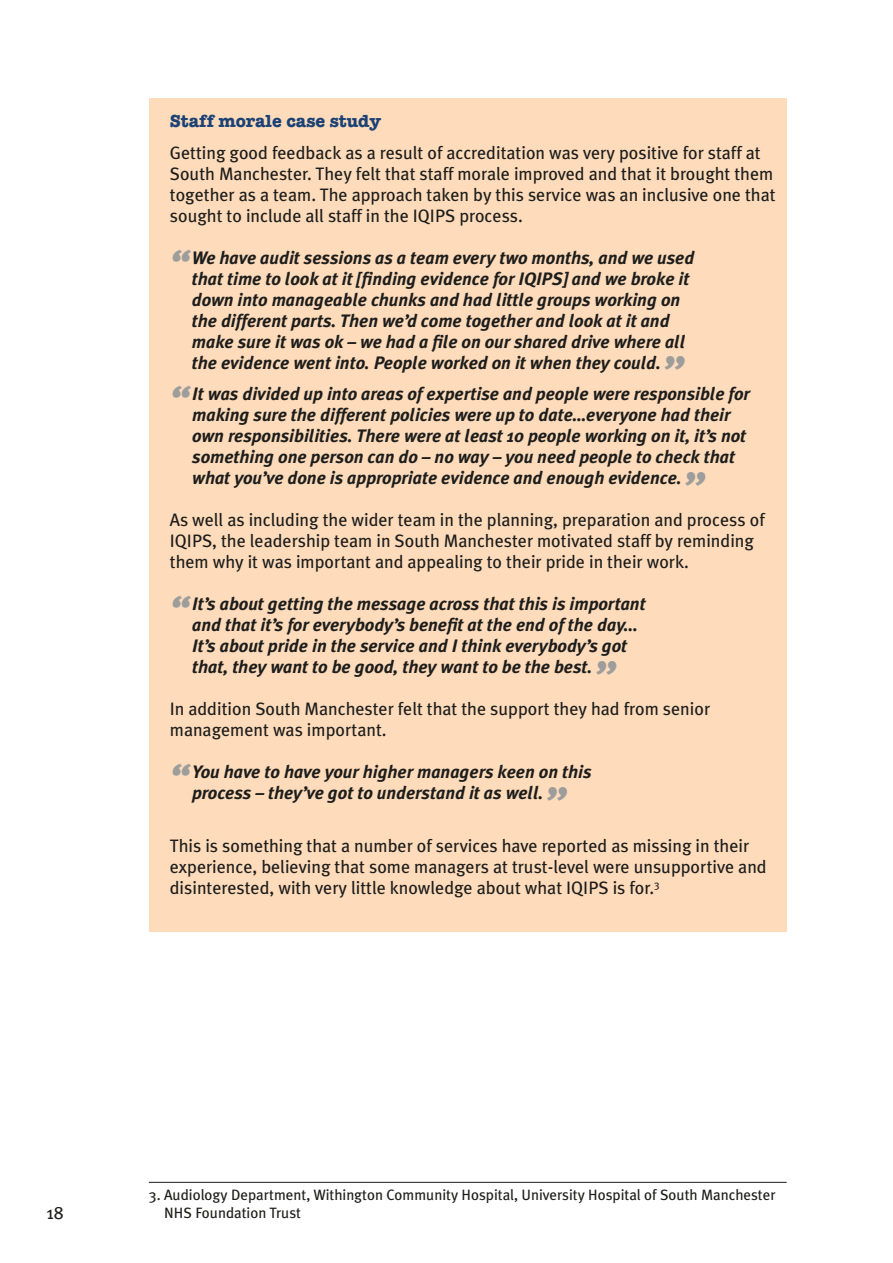
<style>
.page{position:relative;width:893px;height:1263px;background:#fff}
.page>*{position:absolute;margin:0;border:0;box-sizing:border-box;transform-origin:0 0}
.t1{font:italic 700 45px "Meta Plus";color:#9d9d9c}
.t2{font:italic 700 18px/21px "Meta Plus";color:#1d1d1b}
.t3{font:18px/21px "Meta Plus";color:#1d1d1b}
.t4{font:700 18px "American Typewriter";color:#1b4175}
.t5{font:15px "Meta Plus";color:#1d1d1b}
.s1{font-weight:900;font-size:36px;color:#9d9d9c}
</style>
<div class="page">
<div style="left:149px;top:98px;width:638px;height:833px;background:#fddbbb"></div>
<hr style="left:149px;top:1182px;width:638px;height:1px;background:#1d1d1b">
<p class="t4" style="left:170px;top:106px;width:213px">Staff morale case study</p>
<p class="t3" style="left:170px;top:142px;width:607px">Getting good feedback as a result of accreditation was very positive for staff at South Manchester. They felt that staff morale improved and that it brought them together as a team. The approach taken by this service was an inclusive one that sought to include all staff in the IQIPS process.</p>
<p class="t2" style="left:192px;top:247px;width:504px;text-indent:-22px"><span class="s1">“</span> We have audit sessions as a team every two months, and we used that time to look at it [finding evidence for IQIPS] and we broke it down into manageable chunks and had little groups working on the different parts. Then we’d come together and look at it and make sure it was ok – we had a file on our shared drive where all the evidence went into. People worked on it when they could.</p>
<h1 class="t1" style="left:661px;top:347px;width:24px">”</h1>
<p class="t2" style="left:192px;top:383px;width:559px;text-indent:-22px"><span class="s1">“</span> It was divided up into areas of expertise and people were responsible for making sure the different policies were up to date…everyone had their own responsibilities. There were at least 10 people working on it, it’s not something one person can do – no way – you need people to check that what you’ve done is appropriate evidence and enough evidence.</p>
<h1 class="t1" style="left:682px;top:462px;width:24px">”</h1>
<p class="t3" style="left:170px;top:509px;width:596px">As well as including the wider team in the planning, preparation and process of<br>IQIPS, the leadership team in South Manchester motivated staff by reminding them why it was important and appealing to their pride in their work.</p>
<p class="t2" style="left:192px;top:593px;width:455px;text-indent:-22px"><span class="s1">“</span> It’s about getting the message across that this is important and that it’s for everybody’s benefit at the end of the day...<br>It’s about pride in the service and I think everybody’s got that, they want to be good, they want to be the best.</p>
<h1 class="t1" style="left:592px;top:651px;width:24px">”</h1>
<p class="t3" style="left:170px;top:698px;width:542px">In addition South Manchester felt that the support they had from senior management was important.</p>
<p class="t2" style="left:192px;top:761px;width:401px;text-indent:-22px"><span class="s1">“</span> You have to have your higher managers keen on this process – they’ve got to understand it as well.</p>
<h1 class="t1" style="left:543px;top:777px;width:24px">”</h1>
<p class="t3" style="left:170px;top:835px;width:598px">This is something that a number of services have reported as missing in their experience, believing that some managers at trust-level were unsupportive and disinterested, with very little knowledge about what IQIPS is for.<sup>3</sup></p>
<p class="t5" style="left:149px;top:1186px;width:628px">3. Audiology Department, Withington Community Hospital, University Hospital of South Manchester</p>
<p class="t3" style="left:46px;top:1202px;width:19px">18</p>
<p class="t5" style="left:164px;top:1204px;width:139px">NHS Foundation Trust</p>
</div>
